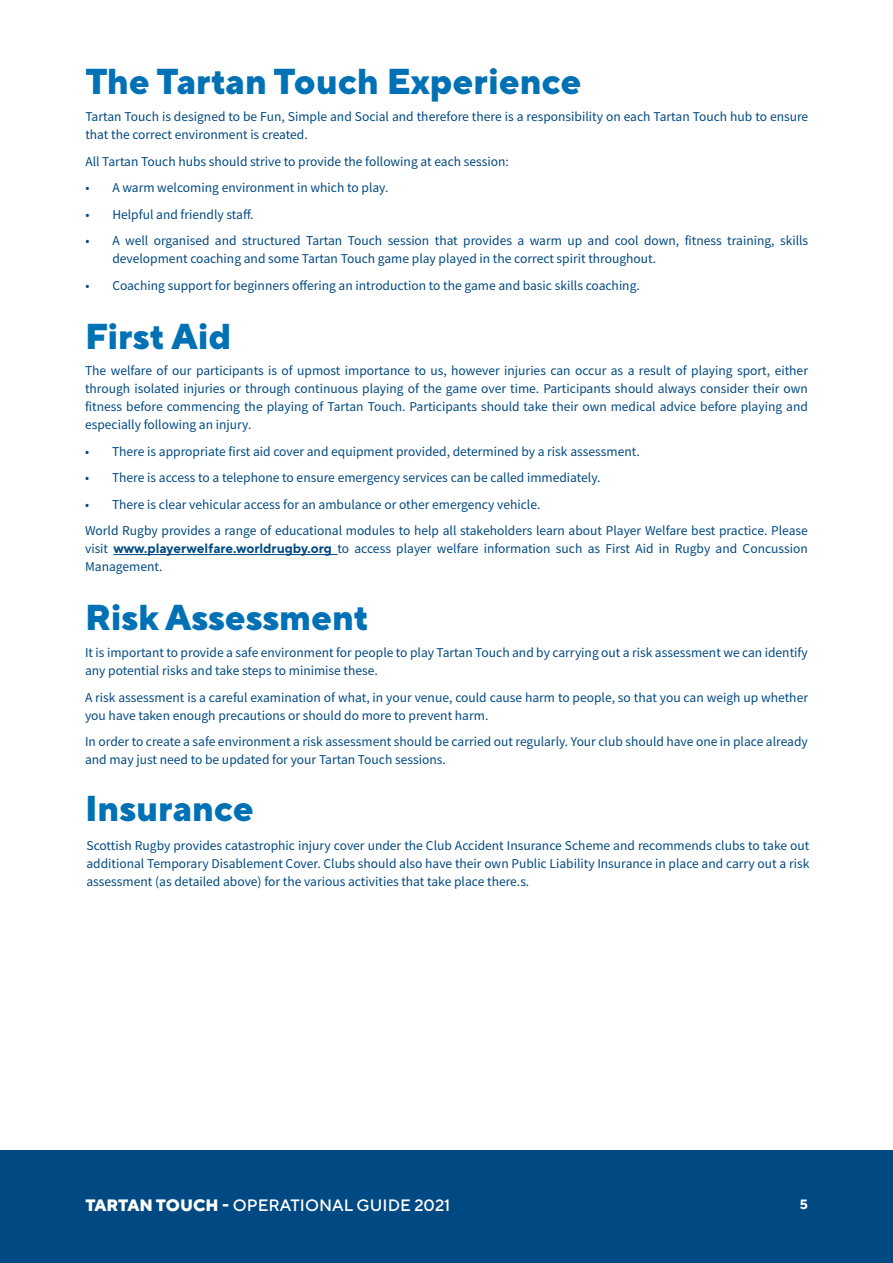
<style>
.page{position:relative;width:893px;height:1263px;background:#fff}
.page>*{position:absolute;margin:0;border:0;box-sizing:border-box;transform-origin:0 0}
.t1{font:800 36px "TT Norms Pro";color:#0071b4}
.t2{font:500 16.5px "TT Norms Pro";color:#fff}
.t3{font:13.5px/18px "Source Sans Pro";color:#004982}
.t4{font:700 13.5px "TT Norms Pro";color:#fff}
.s1{font-family:"TT Norms Pro";font-weight:700}
.s2{font-weight:800}
</style>
<div class="page">
<hr style="left:114px;top:554px;width:223px;height:1px;background:#004982">
<div style="left:0;top:1150px;width:893px;height:113px;background:#004982"></div>
<h1 class="t1" style="left:85px;top:55px;width:497px">The Tartan Touch Experience</h1>
<p class="t3" style="left:85px;top:108px;width:724px">Tartan Touch is designed to be Fun, Simple and Social and therefore there is a responsibility on each Tartan Touch hub to ensure that the correct environment is created.</p>
<p class="t3" style="left:85px;top:152px;width:425px">All Tartan Touch hubs should strive to provide the following at each session:</p>
<p class="t3" style="left:85px;top:179px;width:305px">• A warm welcoming environment in which to play.</p>
<p class="t3" style="left:85px;top:205px;width:170px">• Helpful and friendly staff.</p>
<p class="t3" style="left:112px;top:232px;width:697px;text-indent:-27px">• A well organised and structured Tartan Touch session that provides a warm up and cool down, fitness training, skills development coaching and some Tartan Touch game play played in the correct spirit throughout.</p>
<p class="t3" style="left:85px;top:276px;width:556px">• Coaching support for beginners offering an introduction to the game and basic skills coaching.</p>
<h1 class="t1" style="left:85px;top:309px;width:148px">First Aid</h1>
<p class="t3" style="left:85px;top:362px;width:724px;text-align:justify">The welfare of our participants is of upmost importance to us, however injuries can occur as a result of playing sport, either through isolated injuries or through continuous playing of the game over time. Participants should always consider their own fitness before commencing the playing of Tartan Touch. Participants should take their own medical advice before playing and especially following an injury.</p>
<p class="t3" style="left:85px;top:442px;width:556px">• There is appropriate first aid cover and equipment provided, determined by a risk assessment.</p>
<p class="t3" style="left:85px;top:469px;width:517px">• There is access to a telephone to ensure emergency services can be called immediately.</p>
<p class="t3" style="left:85px;top:491px;width:724px;line-height:26.5px">• There is clear vehicular access for an ambulance or other emergency vehicle.<br>World Rugby provides a range of educational modules to help all stakeholders learn about Player Welfare best practice. Please</p>
<p class="t3" style="left:85px;top:540px;width:724px">visit <span class="s1">www.playerwelfare.worldrugby.org</span> to access player welfare information such as First Aid in Rugby and Concussion<br>Management.</p>
<h1 class="t1" style="left:85px;top:590px;width:285px">Risk Assessment</h1>
<p class="t3" style="left:85px;top:644px;width:724px">It is important to provide a safe environment for people to play Tartan Touch and by carrying out a risk assessment we can identify any potential risks and take steps to minimise these.</p>
<p class="t3" style="left:85px;top:688px;width:724px">A risk assessment is a careful examination of what, in your venue, could cause harm to people, so that you can weigh up whether you have taken enough precautions or should do more to prevent harm.</p>
<p class="t3" style="left:85px;top:733px;width:724px">In order to create a safe environment a risk assessment should be carried out regularly. Your club should have one in place already and may just need to be updated for your Tartan Touch sessions.</p>
<h1 class="t1" style="left:85px;top:781px;width:170px">Insurance</h1>
<p class="t3" style="left:86px;top:836px;width:724px;text-align:justify">Scottish Rugby provides catastrophic injury cover under the Club Accident Insurance Scheme and recommends clubs to take out additional Temporary Disablement Cover. Clubs should also have their own Public Liability Insurance in place and carry out a risk assessment (as detailed above) for the various activities that take place there.s.</p>
<p class="t2" style="left:85px;top:1193px;width:367px"><sup>5</sup><span class="s2">TARTAN TOUCH -</span> OPERATIONAL GUIDE 2021</p>
<p class="t2" style="left:164px;top:1193px;width:366px"><span class="s2">TARTAN TOUCH</span> - OPERATIONAL GUIDE 2021</p>
<p class="t4" style="left:800px;top:1194px;width:10px">5</p>
</div>
